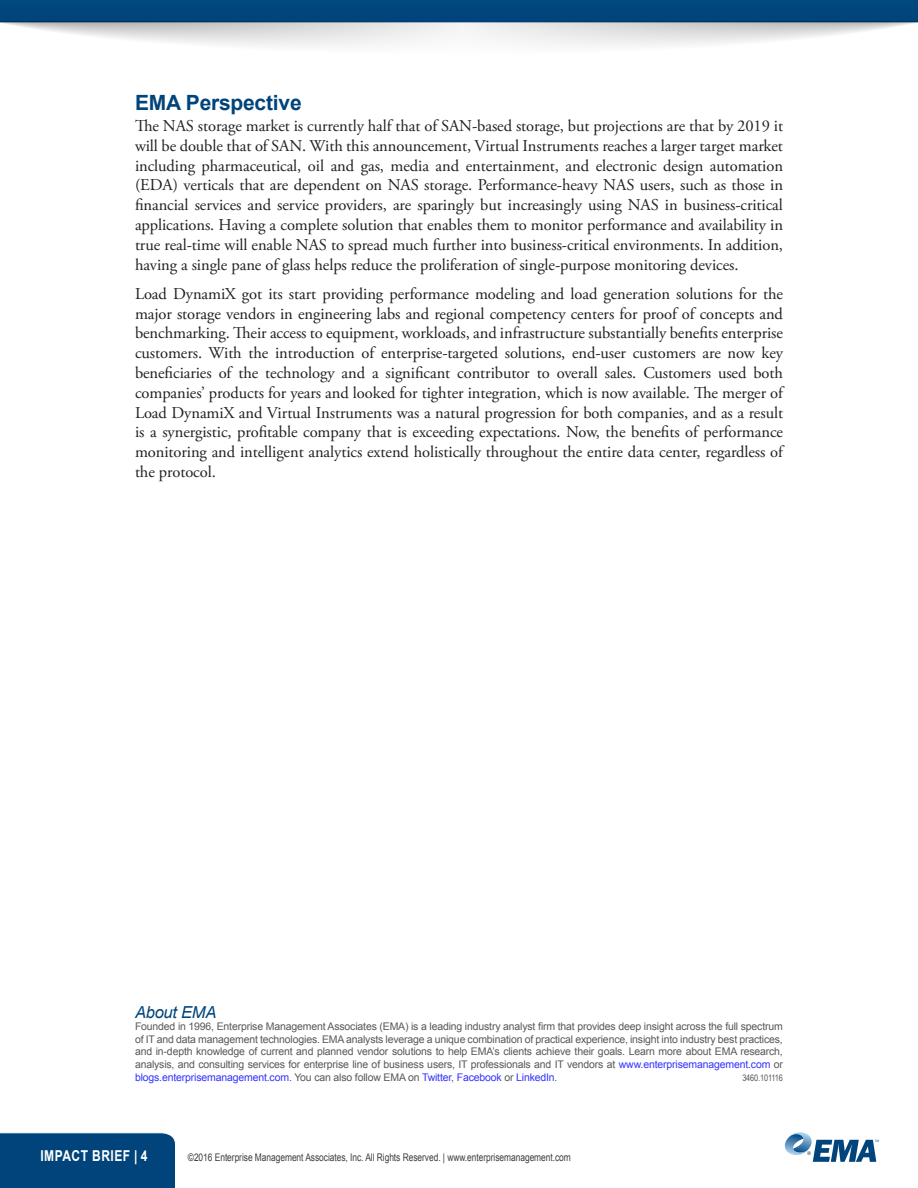
<style>
.page{position:relative;width:918px;height:1188px;background:#fff}
.page>*{position:absolute;margin:0;border:0;box-sizing:border-box;transform-origin:0 0}
.Heading_1{font:700 21px "Arial";letter-spacing:-.01em;color:#00447b}
.t1{font:16.5px/19.8px "Adobe Garamond Pro";letter-spacing:-.005em;color:#231f20;text-align:justify}
.Heading_2{font:italic 16.5px "Arial";letter-spacing:-.015em;color:#00447b}
.t2{font:700 15px "Arial";letter-spacing:.04em;color:#fff;scale:.8 1}
.EMA_boilerplate{font:10.5px/12.6px "Arial";letter-spacing:-.015em;color:#57585a;text-align:justify}
.t3{font:10.5px "Arial";letter-spacing:-.005em;color:#3e3e3f;scale:.8 1}
.EMA_boilerplate-2{font:9px "Arial Narrow";letter-spacing:-.015em;color:#57585a}
.s1{color:#33f}
</style>
<div class="page">
<div style="left:0;top:1132px;width:176px;height:56px;background:#00447b"></div>
<svg style="left:784px;top:1132px;width:95px;height:30px"></svg>
<svg style="left:0;top:0;width:918px;height:46px"></svg>
<p class="Heading_1" style="left:135px;top:88px;width:168px">EMA Perspective</p>
<p class="t1" style="left:135px;top:116px;width:650px">The NAS storage market is currently half that of SAN-based storage, but projections are that by 2019 it will be double that of SAN. With this announcement, Virtual Instruments reaches a larger target market including pharmaceutical, oil and gas, media and entertainment, and electronic design automation (EDA) verticals that are dependent on NAS storage. Performance-heavy NAS users, such as those in financial services and service providers, are sparingly but increasingly using NAS in business-critical applications. Having a complete solution that enables them to monitor performance and availability in true real-time will enable NAS to spread much further into business-critical environments. In addition, having a single pane of glass helps reduce the proliferation of single-purpose monitoring devices.</p>
<p class="t1" style="left:135px;top:284px;width:650px">Load DynamiX got its start providing performance modeling and load generation solutions for the major storage vendors in engineering labs and regional competency centers for proof of concepts and benchmarking. Their access to equipment, workloads, and infrastructure substantially benefits enterprise customers. With the introduction of enterprise-targeted solutions, end-user customers are now key beneficiaries of the technology and a significant contributor to overall sales. Customers used both companies’ products for years and looked for tighter integration, which is now available. The merger of Load DynamiX and Virtual Instruments was a natural progression for both companies, and as a result is a synergistic, profitable company that is exceeding expectations. Now, the benefits of performance monitoring and intelligent analytics extend holistically throughout the entire data center, regardless of the protocol.</p>
<p class="Heading_2" style="left:135px;top:1001px;width:83px">About EMA</p>
<p class="EMA_boilerplate" style="left:135px;top:1020px;width:649px">Founded in 1996, Enterprise Management Associates (EMA) is a leading industry analyst firm that provides deep insight across the full spectrum of IT and data management technologies. EMA analysts leverage a unique combination of practical experience, insight into industry best practices, and in-depth knowledge of current and planned vendor solutions to help EMA’s clients achieve their goals. Learn more about EMA research, analysis, and consulting services for enterprise line of business users, IT professionals and IT vendors at <span class="s1">www.enterprisemanagement.com</span> or <span class="s1">blogs.enterprisemanagement.com</span>. You can also follow EMA on <span class="s1">Twitter</span>, <span class="s1">Facebook</span> or <span class="s1">LinkedIn</span>.</p>
<p class="EMA_boilerplate-2" style="left:742px;top:1071px;width:42px">3460.101116</p>
<p class="t2" style="left:40px;top:1146px;width:135px">IMPACT BRIEF | 4</p>
<p class="t3" style="left:188px;top:1150px;width:480px">©2016 Enterprise Management Associates, Inc. All Rights Reserved. | www.enterprisemanagement.com</p>
</div>
